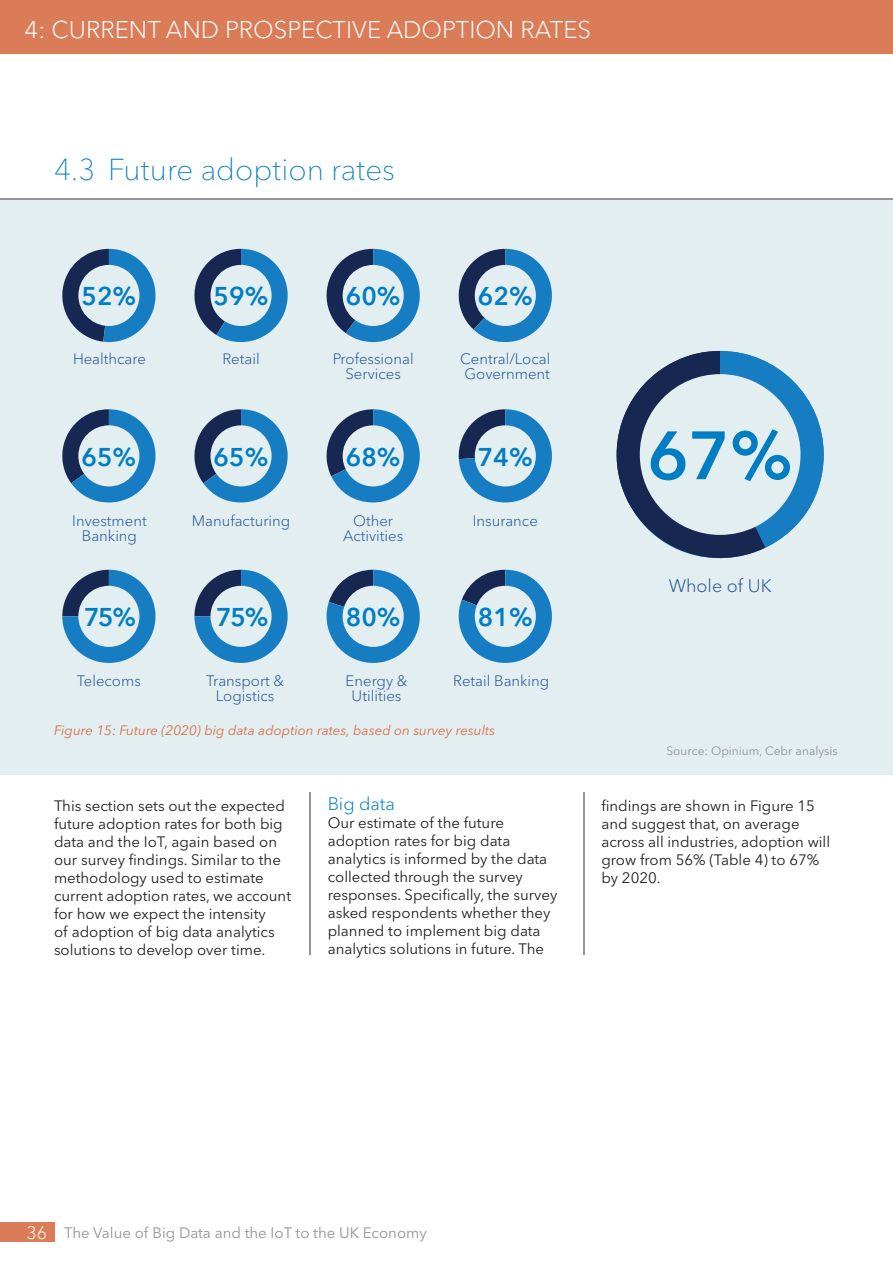
<style>
.page{position:relative;width:893px;height:1263px;background:#fff}
.page>*{position:absolute;margin:0;border:0;box-sizing:border-box;transform-origin:0 0}
.t1{font:600 67.5px "Avenir Next W1 G";color:#007dc3}
.t2{font:100 30px "Avenir Next W1 G";color:#007dc3}
.t3{font:600 25.5px "Avenir Next W1 G";color:#007dc3}
.t4{font:300 24px "Avenir Next W1 G";color:#fff}
.t5{font:300 18px "Avenir Next W1 G";color:#245397}
.t6{font:300 18px "Avenir Next W1 G";color:#007dc3}
.t7{font:300 18px "Avenir Next W1 G";color:#fff}
.t8{font:15px/18px "Avenir Next W1 G";color:#231f20}
.t9{font:300 15px/15px "Avenir Next W1 G";color:#245397;text-align:center}
.t10{font:15px "Avenir Next W1 G";color:#929496}
.t11{font:italic 13.5px "Avenir Next W1 G";color:#d76e46}
.t12{font:12px "Avenir Next W1 G";color:#929496}
</style>
<div class="page">
<div style="left:0;top:1222px;width:54px;height:20px;background:#db7c58"></div>
<div style="left:0;top:0;width:893px;height:53px;background:#db7c58"></div>
<hr style="left:309px;top:792px;width:1px;height:162px;background:#929496">
<hr style="left:583px;top:792px;width:2px;height:162px;background:#929496">
<div style="left:0;top:198px;width:893px;height:576px;background:#e3eef1"></div>
<svg style="left:62px;top:249px;width:94px;height:93px"></svg>
<svg style="left:194px;top:249px;width:94px;height:93px"></svg>
<svg style="left:326px;top:249px;width:94px;height:93px"></svg>
<svg style="left:458px;top:249px;width:94px;height:93px"></svg>
<svg style="left:62px;top:409px;width:93px;height:93px"></svg>
<svg style="left:194px;top:409px;width:94px;height:93px"></svg>
<svg style="left:326px;top:409px;width:94px;height:93px"></svg>
<svg style="left:458px;top:409px;width:94px;height:93px"></svg>
<svg style="left:62px;top:570px;width:93px;height:93px"></svg>
<svg style="left:194px;top:570px;width:94px;height:93px"></svg>
<svg style="left:327px;top:570px;width:93px;height:93px"></svg>
<svg style="left:459px;top:570px;width:93px;height:93px"></svg>
<svg style="left:616px;top:351px;width:208px;height:208px"></svg>
<hr style="left:0;top:199px;width:893px;height:1px;background:#929496">
<h3 class="t4" style="left:25px;top:16px;width:568px">4: CURRENT AND PROSPECTIVE ADOPTION RATES</h3>
<h2 class="t2" style="left:54px;top:152px;width:342px">4.3 Future adoption rates</h2>
<h3 class="t3" style="left:81px;top:281px;width:56px">52%</h3>
<h3 class="t3" style="left:214px;top:281px;width:56px">59%</h3>
<h3 class="t3" style="left:346px;top:281px;width:56px">60%</h3>
<h3 class="t3" style="left:478px;top:281px;width:56px">62%</h3>
<p class="t9" style="left:73px;top:351px;width:74px">Healthcare</p>
<p class="t9" style="left:222px;top:351px;width:39px">Retail</p>
<p class="t9" style="left:333px;top:351px;width:82px">Professional<br>Services</p>
<p class="t9" style="left:460px;top:351px;width:92px;text-align:left">Central/Local<br>Government</p>
<h3 class="t3" style="left:81px;top:441px;width:56px">65%</h3>
<h3 class="t3" style="left:214px;top:441px;width:56px">65%</h3>
<h3 class="t3" style="left:346px;top:441px;width:56px">68%</h3>
<h3 class="t3" style="left:478px;top:441px;width:56px">74%</h3>
<p class="t9" style="left:72px;top:513px;width:76px">Investment<br>Banking</p>
<p class="t9" style="left:192px;top:513px;width:100px">Manufacturing</p>
<p class="t9" style="left:343px;top:513px;width:62px">Other<br>Activities</p>
<p class="t9" style="left:473px;top:513px;width:67px">Insurance</p>
<h3 class="t3" style="left:84px;top:602px;width:54px">75%</h3>
<h3 class="t3" style="left:216px;top:602px;width:54px">75%</h3>
<h3 class="t3" style="left:346px;top:602px;width:56px">80%</h3>
<h3 class="t3" style="left:478px;top:602px;width:56px">81%</h3>
<p class="t9" style="left:77px;top:673px;width:65px">Telecoms</p>
<p class="t9" style="left:453px;top:673px;width:98px">Retail Banking</p>
<p class="t9" style="left:206px;top:673px;width:79px">Transport &amp;<br>Logistics</p>
<p class="t9" style="left:346px;top:673px;width:63px">Energy &amp;<br>Utilities</p>
<p class="t11" style="left:54px;top:722px;width:443px">Figure 15: Future (2020) big data adoption rates, based on survey results</p>
<p class="t8" style="left:54px;top:796px;width:239px">This section sets out the expected future adoption rates for both big data and the IoT, again based on our survey findings. Similar to the methodology used to estimate current adoption rates, we account for how we expect the intensity<br>of adoption of big data analytics solutions to develop over time.</p>
<p class="t6" style="left:328px;top:793px;width:69px">Big data</p>
<p class="t8" style="left:328px;top:814px;width:231px">Our estimate of the future adoption rates for big data analytics is informed by the data collected through the survey responses. Specifically, the survey asked respondents whether they planned to implement big data analytics solutions in future. The</p>
<h1 class="t1" style="left:648px;top:415px;width:147px">67%</h1>
<p class="t5" style="left:669px;top:575px;width:104px">Whole of UK</p>
<p class="t12" style="left:666px;top:744px;width:173px">Source: Opinium, Cebr analysis</p>
<p class="t8" style="left:601px;top:796px;width:230px">findings are shown in Figure 15 and suggest that, on average across all industries, adoption will grow from 56% (Table 4) to 67% by 2020.</p>
<p class="t7" style="left:26px;top:1222px;width:22px">36</p>
<p class="t10" style="left:64px;top:1224px;width:364px">The Value of Big Data and the IoT to the UK Economy</p>
</div>
